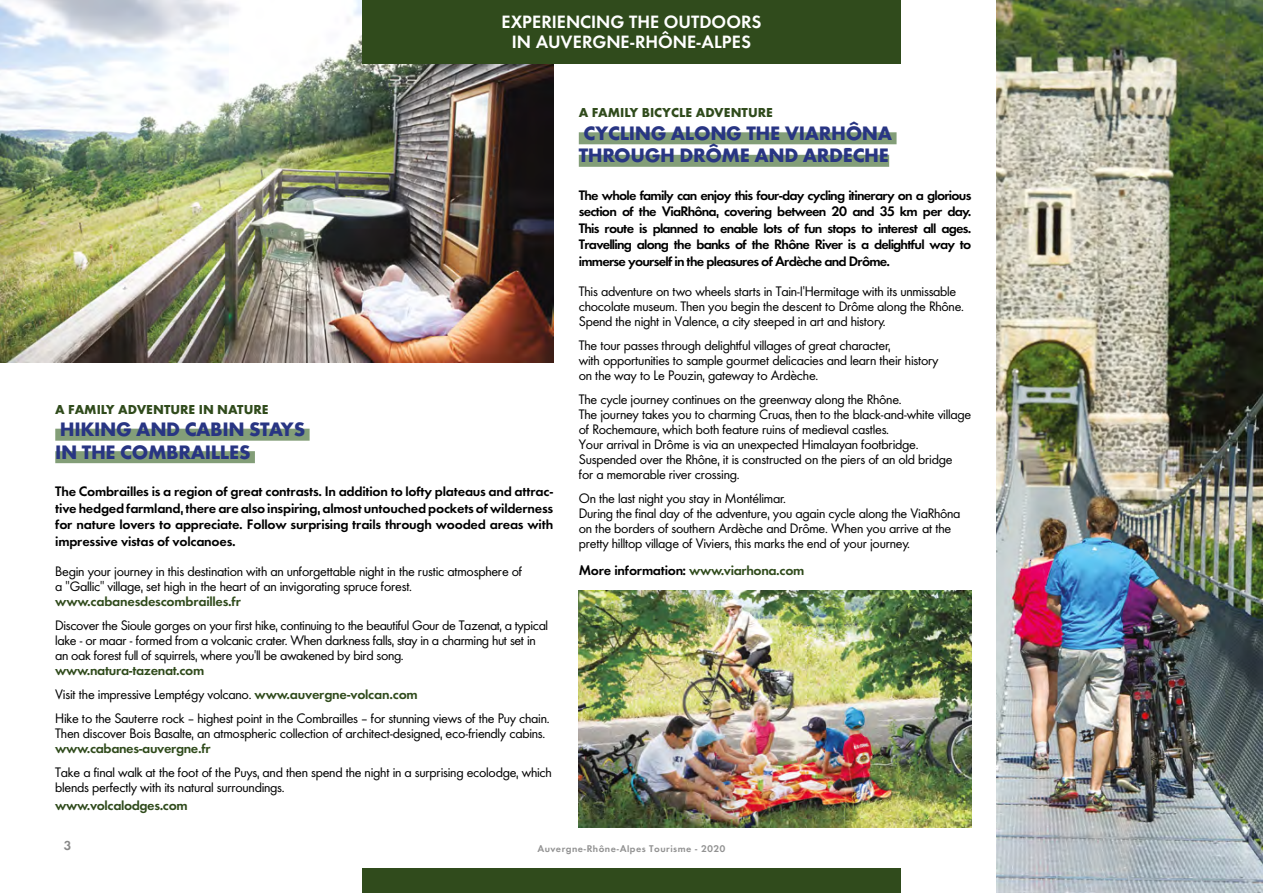
<style>
.page{position:relative;width:1263px;height:893px;background:#fff}
.page>*{position:absolute;margin:0;border:0;box-sizing:border-box;transform-origin:0 0}
.t1{font:18px/22.5px "C+Bold";letter-spacing:-.02em;color:#283583}
.t2{font:16.5px/19.8px "C+Demi";color:#fff;text-align:center}
.t3{font:12.75px/15px "C+Regular";letter-spacing:-.02em;color:#000}
.t4{font:12.75px/16.5px "C+Demi";letter-spacing:-.02em;color:#000;text-align:justify}
.t5{font:12.75px "C+Demi";letter-spacing:-.03em;color:#304b1c}
.t6{font:12px "C+Bold";color:#304b1c}
.t7{font:12px "C+Demi";color:#878787}
.t8{font:9px "C+Demi";letter-spacing:.05em;color:#929292}
.s1{font-family:"C+Demi";color:#304b1c}
.s2{color:#304b1c}
</style>
<div class="page">
<img style="left:0;top:0;width:553px;height:362px">
<div style="left:362px;top:868px;width:539px;height:25px;background:#304b1c"></div>
<img style="left:578px;top:590px;width:393px;height:237px">
<div style="left:579px;top:132px;width:317px;height:12px;background:#839e78"></div>
<div style="left:579px;top:155px;width:310px;height:12px;background:#839e78"></div>
<div style="left:362px;top:0;width:539px;height:64px;background:#304b1c"></div>
<div style="left:55px;top:429px;width:255px;height:12px;background:#839e78"></div>
<div style="left:55px;top:451px;width:200px;height:12px;background:#839e78"></div>
<img style="left:997px;top:0;width:266px;height:893px">
<p class="t2" style="left:501px;top:12px;width:262px">EXPERIENCING THE OUTDOORS<br>IN AUVERGNE-RHÔNE-ALPES</p>
<p class="t6" style="left:55px;top:401px;width:215px">A FAMILY ADVENTURE IN NATURE</p>
<h1 class="t1" style="left:55px;top:418px;width:251px">HIKING AND CABIN STAYS<br>IN THE COMBRAILLES</h1>
<p class="t4" style="left:55px;top:483px;width:500px">The Combrailles is a region of great contrasts. In addition to lofty plateaus and attrac&shy;tive hedged farmland, there are also inspiring, almost untouched pockets of wilderness for nature lovers to appreciate. Follow surprising trails through wooded areas with impressive vistas of volcanoes.</p>
<p class="t3" style="left:55px;top:563px;width:469px">Begin your journey in this destination with an unforgettable night in the rustic atmosphere of a “Gallic” village, set high in the heart of an invigorating spruce forest.</p>
<p class="t5" style="left:55px;top:592px;width:187px">www.cabanesdescombrailles.fr</p>
<p class="t3" style="left:55px;top:617px;width:494px">Discover the Sioule gorges on your first hike, continuing to the beautiful Gour de Tazenat, a typical lake - or maar - formed from a volcanic crater. When darkness falls, stay in a charming hut set in an oak forest full of squirrels, where you’ll be awakened by bird song.</p>
<p class="t5" style="left:55px;top:661px;width:150px">www.natura-tazenat.com</p>
<p class="t3" style="left:55px;top:682px;width:496px;line-height:24px">Visit the impressive Lemptégy volcano. <span class="s1">www.auvergne-volcan.com<br></span>Hike to the Sauterre rock – highest point in the Combrailles – for stunning views of the Puy chain.</p>
<p class="t3" style="left:55px;top:725px;width:492px">Then discover Bois Basalte, an atmospheric collection of architect-designed, eco-friendly cabins.</p>
<p class="t5" style="left:55px;top:739px;width:157px">www.cabanes-auvergne.fr</p>
<p class="t3" style="left:55px;top:764px;width:498px">Take a final walk at the foot of the Puys, and then spend the night in a surprising ecolodge, which blends perfectly with its natural surroundings.</p>
<p class="t5" style="left:55px;top:796px;width:134px">www.volcalodges.com</p>
<p class="t6" style="left:579px;top:105px;width:196px">A FAMILY BICYCLE ADVENTURE</p>
<h1 class="t1" style="left:579px;top:122px;width:315px">CYCLING ALONG THE VIARHÔNA<br>THROUGH DRÔME AND ARDÈCHE</h1>
<p class="t4" style="left:579px;top:187px;width:394px">The whole family can enjoy this four-day cycling itinerary on a glorious section of the ViaRhôna, covering between 20 and 35 km per day.<br>This route is planned to enable lots of fun stops to interest all ages.<br>Travelling along the banks of the Rhône River is a delightful way to immerse yourself in the pleasures of Ardèche and Drôme.</p>
<p class="t3" style="left:579px;top:284px;width:387px">This adventure on two wheels starts in Tain-l’Hermitage with its unmissable chocolate museum. Then you begin the descent to Drôme along the Rhône.<br>Spend the night in Valence, a city steeped in art and history.</p>
<p class="t3" style="left:579px;top:338px;width:361px">The tour passes through delightful villages of great character,<br>with opportunities to sample gourmet delicacies and learn their history on the way to Le Pouzin, gateway to Ardèche.</p>
<p class="t3" style="left:579px;top:392px;width:394px">The cycle journey continues on the greenway along the Rhône.<br>The journey takes you to charming Cruas, then to the black-and-white village of Rochemaure, which both feature ruins of medieval castles.<br>Your arrival in Drôme is via an unexpected Himalayan footbridge.<br>Suspended over the Rhône, it is constructed on the piers of an old bridge<br>for a memorable river crossing.</p>
<p class="t3" style="left:579px;top:491px;width:383px">On the last night you stay in Montélimar.<br>During the final day of the adventure, you again cycle along the ViaRhôna on the borders of southern Ardèche and Drôme. When you arrive at the pretty hilltop village of Viviers, this marks the end of your journey.</p>
<p class="t4" style="left:579px;top:562px;width:227px">More information: <span class="s2">www.viarhona.com</span></p>
<p class="t7" style="left:64px;top:838px;width:9px">3</p>
<p class="t8" style="left:537px;top:842px;width:190px">Auvergne-Rhône-Alpes Tourisme - 2020</p>
</div>
